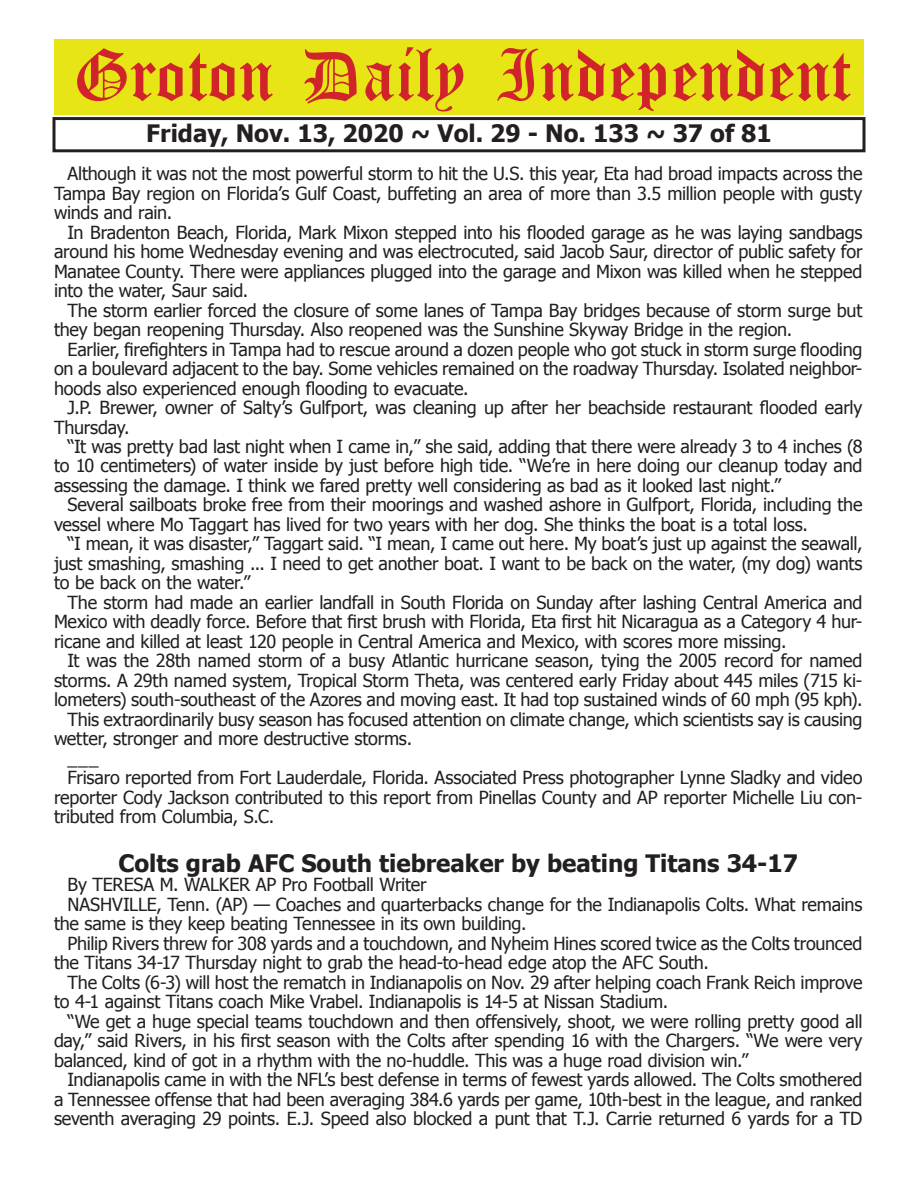
<style>
.page{position:relative;width:918px;height:1188px;background:#fff}
.page>*{position:absolute;margin:0;border:0;box-sizing:border-box;transform-origin:0 0}
.t1{font:54px "Old English Five";color:#d1232a}
.t2{font:700 24px "Tahoma";color:#231f20}
.t3{font:18px/19.5px "Tahoma";letter-spacing:-.01em;color:#231f20;text-align:justify}
</style>
<div class="page">
<div style="left:52px;top:117px;width:814px;height:35px;border:3px solid #231f20"></div>
<div style="left:54px;top:40px;width:810px;height:75px;background:#e7e515"></div>
<h1 class="t1" style="left:73px;top:50px;width:779px">Groton Daily Independent</h1>
<h2 class="t2" style="left:146px;top:116px;width:627px">Friday, Nov. 13, 2020 ~ Vol. 29 - No. 133 ~ 37 of 81</h2>
<p class="t3" style="left:54px;top:163px;width:810px;text-indent:14px">Although it was not the most powerful storm to hit the U.S. this year, Eta had broad impacts across the Tampa Bay region on Florida’s Gulf Coast, buffeting an area of more than 3.5 million people with gusty winds and rain.</p>
<p class="t3" style="left:54px;top:221px;width:810px;text-indent:14px">In Bradenton Beach, Florida, Mark Mixon stepped into his flooded garage as he was laying sandbags around his home Wednesday evening and was electrocuted, said Jacob Saur, director of public safety for Manatee County. There were appliances plugged into the garage and Mixon was killed when he stepped into the water, Saur said.</p>
<p class="t3" style="left:54px;top:299px;width:810px;text-indent:14px">The storm earlier forced the closure of some lanes of Tampa Bay bridges because of storm surge but they began reopening Thursday. Also reopened was the Sunshine Skyway Bridge in the region.</p>
<p class="t3" style="left:54px;top:338px;width:810px;text-indent:14px">Earlier, firefighters in Tampa had to rescue around a dozen people who got stuck in storm surge flooding on a boulevard adjacent to the bay. Some vehicles remained on the roadway Thursday. Isolated neighbor&shy;hoods also experienced enough flooding to evacuate.</p>
<p class="t3" style="left:54px;top:397px;width:810px;text-indent:14px">J.P. Brewer, owner of Salty’s Gulfport, was cleaning up after her beachside restaurant flooded early<br>Thursday.</p>
<p class="t3" style="left:54px;top:436px;width:810px;text-indent:14px">“It was pretty bad last night when I came in,” she said, adding that there were already 3 to 4 inches (8 to 10 centimeters) of water inside by just before high tide. “We’re in here doing our cleanup today and assessing the damage. I think we fared pretty well considering as bad as it looked last night.”</p>
<p class="t3" style="left:54px;top:494px;width:810px;text-indent:14px">Several sailboats broke free from their moorings and washed ashore in Gulfport, Florida, including the vessel where Mo Taggart has lived for two years with her dog. She thinks the boat is a total loss.</p>
<p class="t3" style="left:54px;top:533px;width:810px;text-indent:14px">“I mean, it was disaster,” Taggart said. “I mean, I came out here. My boat’s just up against the seawall, just smashing, smashing ... I need to get another boat. I want to be back on the water, (my dog) wants to be back on the water.”</p>
<p class="t3" style="left:54px;top:592px;width:810px;text-indent:14px">The storm had made an earlier landfall in South Florida on Sunday after lashing Central America and Mexico with deadly force. Before that first brush with Florida, Eta first hit Nicaragua as a Category 4 hur&shy;ricane and killed at least 120 people in Central America and Mexico, with scores more missing.</p>
<p class="t3" style="left:68px;top:650px;width:796px">It was the 28th named storm of a busy Atlantic hurricane season, tying the 2005 record for named</p>
<p class="t3" style="left:54px;top:670px;width:810px">storms. A 29th named system, Tropical Storm Theta, was centered early Friday about 445 miles (715 ki-</p>
<p class="t3" style="left:54px;top:689px;width:810px">lometers) south-southeast of the Azores and moving east. It had top sustained winds of 60 mph (95 kph).</p>
<p class="t3" style="left:68px;top:709px;width:796px">This extraordinarily busy season has focused attention on climate change, which scientists say is causing</p>
<p class="t3" style="left:54px;top:728px;width:360px">wetter, stronger and more destructive storms.</p>
<p class="t3" style="left:68px;top:748px;width:33px">___</p>
<p class="t3" style="left:68px;top:767px;width:796px">Frisaro reported from Fort Lauderdale, Florida. Associated Press photographer Lynne Sladky and video</p>
<p class="t3" style="left:54px;top:787px;width:810px">reporter Cody Jackson contributed to this report from Pinellas County and AP reporter Michelle Liu con-</p>
<p class="t3" style="left:54px;top:806px;width:222px">tributed from Columbia, S.C.</p>
<h2 class="t2" style="left:119px;top:846px;width:681px">Colts grab AFC South tiebreaker by beating Titans 34-17</h2>
<p class="t3" style="left:68px;top:874px;width:361px">By TERESA M. WALKER AP Pro Football Writer</p>
<p class="t3" style="left:68px;top:894px;width:796px">NASHVILLE, Tenn. (AP) — Coaches and quarterbacks change for the Indianapolis Colts. What remains</p>
<p class="t3" style="left:54px;top:913px;width:474px">the same is they keep beating Tennessee in its own building.</p>
<p class="t3" style="left:68px;top:933px;width:796px">Philip Rivers threw for 308 yards and a touchdown, and Nyheim Hines scored twice as the Colts trounced</p>
<p class="t3" style="left:54px;top:952px;width:656px">the Titans 34-17 Thursday night to grab the head-to-head edge atop the AFC South.</p>
<p class="t3" style="left:68px;top:972px;width:796px">The Colts (6-3) will host the rematch in Indianapolis on Nov. 29 after helping coach Frank Reich improve</p>
<p class="t3" style="left:54px;top:991px;width:616px">to 4-1 against Titans coach Mike Vrabel. Indianapolis is 14-5 at Nissan Stadium.</p>
<p class="t3" style="left:68px;top:1011px;width:797px">“We get a huge special teams touchdown and then offensively, shoot, we were rolling pretty good all</p>
<p class="t3" style="left:54px;top:1030px;width:810px">day,” said Rivers, in his first season with the Colts after spending 16 with the Chargers. “We were very</p>
<p class="t3" style="left:54px;top:1050px;width:696px">balanced, kind of got in a rhythm with the no-huddle. This was a huge road division win.”</p>
<p class="t3" style="left:68px;top:1069px;width:796px">Indianapolis came in with the NFL’s best defense in terms of fewest yards allowed. The Colts smothered</p>
<p class="t3" style="left:54px;top:1089px;width:810px">a Tennessee offense that had been averaging 384.6 yards per game, 10th-best in the league, and ranked</p>
<p class="t3" style="left:54px;top:1108px;width:810px">seventh averaging 29 points. E.J. Speed also blocked a punt that T.J. Carrie returned 6 yards for a TD</p>
</div>
